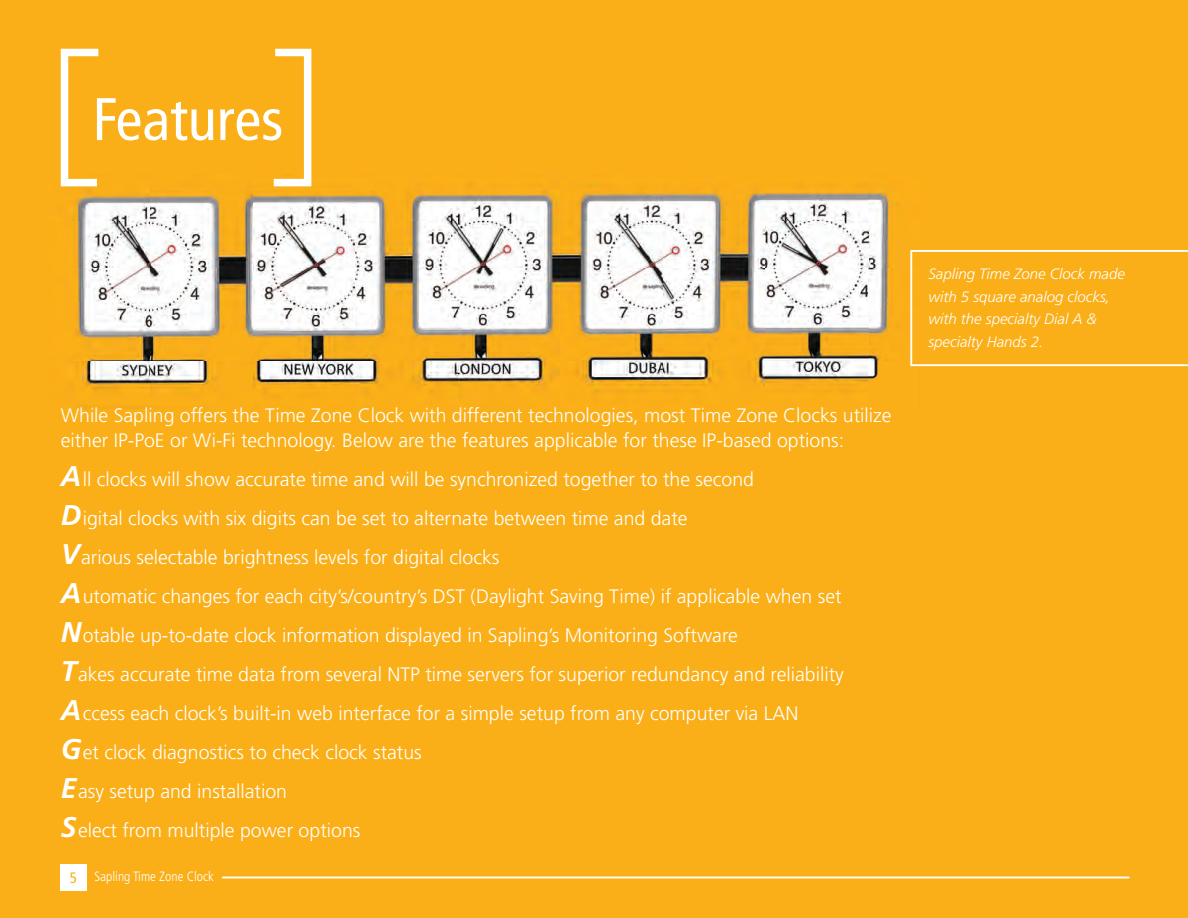
<style>
.page{position:relative;width:1188px;height:918px;background:#faaf18}
.page>*{position:absolute;margin:0;border:0;box-sizing:border-box;transform-origin:0 0}
.t1{font:condensed 60px "Frutiger LT Std";color:#fff}
.t2{font:300 19.5px/39px "Frutiger LT Std";color:#fff}
.t3{font:italic 300 15px/22.5px "Frutiger LT Std";color:#fff}
.t4{font:300 condensed 13.5px "Frutiger LT Std";color:#fff}
.s1{font-weight:700;font-style:italic;font-size:28.5px}
.s2{font-weight:400;font-size:15px;color:#faaf18}
</style>
<div class="page">
<img style="left:60px;top:175px;width:859px;height:218px">
<hr style="left:222px;top:877px;width:908px;height:1px;background:#fff">
<div style="left:60px;top:864px;width:27px;height:27px;background:#fff"></div>
<svg style="left:61px;top:49px;width:37px;height:137px"></svg>
<svg style="left:274px;top:49px;width:37px;height:137px"></svg>
<svg style="left:910px;top:250px;width:278px;height:116px"></svg>
<h1 class="t1" style="left:92px;top:84px;width:193px">Features</h1>
<p class="t2" style="left:61px;top:403px;width:832px;line-height:25.5px">While Sapling offers the Time Zone Clock with different technologies, most Time Zone Clocks utilize either IP-PoE or Wi-Fi technology. Below are the features applicable for these IP-based options:</p>
<p class="t2" style="left:61px;top:461px;width:785px"><span class="s1">A</span>ll clocks will show accurate time and will be synchronized together to the second<br><span class="s1">D</span>igital clocks with six digits can be set to alternate between time and date<br><span class="s1">V</span>arious selectable brightness levels for digital clocks<br><span class="s1">A</span>utomatic changes for each city’s/country’s DST (Daylight Saving Time) if applicable when set <span class="s1">N</span>otable up-to-date clock information displayed in Sapling’s Monitoring Software<br><span class="s1">T</span>akes accurate time data from several NTP time servers for superior redundancy and reliability <span class="s1">A</span>ccess each clock’s built-in web interface for a simple setup from any computer via LAN<br><span class="s1">G</span>et clock diagnostics to check clock status<br><span class="s1">E</span>asy setup and installation<br><span class="s1">S</span>elect from multiple power options</p>
<p class="t4" style="left:70px;top:869px;width:145px"><span class="s2">5</span> Sapling Time Zone Clock</p>
<p class="t3" style="left:928px;top:263px;width:198px">Sapling Time Zone Clock made with 5 square analog clocks, with the specialty Dial A &amp; specialty Hands 2.</p>
</div>
